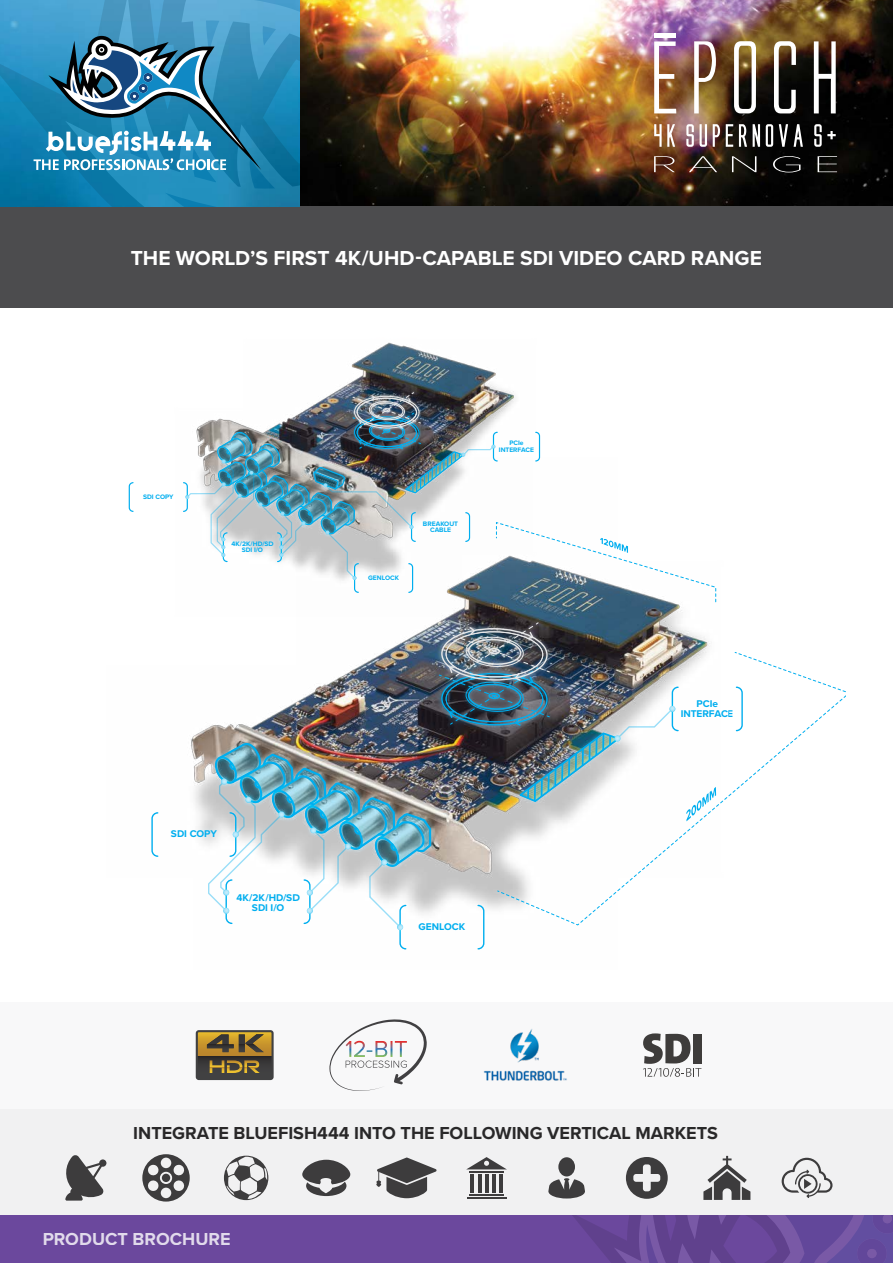
<style>
.page{position:relative;width:893px;height:1263px;background:#fff}
.page>*{position:absolute;margin:0;border:0;box-sizing:border-box;transform-origin:0 0}
.t1{font:700 21px "Proxima Nova";color:#fff}
.t2{font:700 18px "Proxima Nova";color:#292829}
.t3{font:700 18px "Proxima Nova";color:#fff}
.t4{font:700 10.2px/10.2px "Proxima Nova";color:#00aeef;text-align:center}
.t5{font:700 6.75px/6.8px "Proxima Nova";color:#00aeef;text-align:center}
</style>
<div class="page">
<img style="left:299px;top:0;width:594px;height:206px">
<div style="left:0;top:1215px;width:893px;height:48px;background:#6b489d"></div>
<svg style="left:572px;top:1215px;width:320px;height:48px"></svg>
<img style="left:191px;top:606px;width:519px;height:306px">
<img style="left:106px;top:307px;width:485px;height:309px">
<img style="left:202px;top:793px;width:5px;height:119px">
<img style="left:493px;top:648px;width:217px;height:264px">
<svg style="left:496px;top:890px;width:84px;height:36px"></svg>
<svg style="left:579px;top:727px;width:226px;height:196px"></svg>
<img style="left:492px;top:603px;width:188px;height:3px">
<img style="left:433px;top:687px;width:5px;height:45px">
<img style="left:433px;top:616px;width:123px;height:71px">
<img style="left:350px;top:390px;width:73px;height:2px">
<img style="left:459px;top:803px;width:172px;height:86px">
<img style="left:682px;top:783px;width:38px;height:42px">
<svg style="left:686px;top:787px;width:30px;height:34px"></svg>
<img style="left:685px;top:692px;width:25px;height:35px">
<img style="left:679px;top:680px;width:6px;height:57px">
<img style="left:730px;top:727px;width:19px;height:10px">
<svg style="left:734px;top:652px;width:112px;height:80px"></svg>
<img style="left:679px;top:700px;width:2px;height:18px">
<img style="left:438px;top:621px;width:241px;height:182px">
<img style="left:608px;top:729px;width:19px;height:18px">
<svg style="left:614px;top:735px;width:7px;height:6px"></svg>
<img style="left:432px;top:807px;width:5px;height:51px">
<img style="left:471px;top:899px;width:19px;height:13px">
<svg style="left:477px;top:904px;width:8px;height:46px"></svg>
<img style="left:191px;top:823px;width:16px;height:35px">
<svg style="left:151px;top:812px;width:8px;height:45px"></svg>
<img style="left:212px;top:737px;width:55px;height:3px">
<img style="left:139px;top:488px;width:39px;height:26px">
<img style="left:124px;top:477px;width:15px;height:40px">
<svg style="left:128px;top:481px;width:6px;height:31px"></svg>
<img style="left:178px;top:477px;width:4px;height:40px">
<img style="left:180px;top:490px;width:2px;height:14px">
<img style="left:182px;top:392px;width:535px;height:211px">
<img style="left:207px;top:740px;width:225px;height:210px">
<svg style="left:654px;top:156px;width:21px;height:16px"></svg>
<svg style="left:689px;top:156px;width:28px;height:16px"></svg>
<svg style="left:732px;top:156px;width:24px;height:16px"></svg>
<svg style="left:773px;top:156px;width:27px;height:16px"></svg>
<svg style="left:818px;top:156px;width:19px;height:16px"></svg>
<svg style="left:734px;top:41px;width:22px;height:72px"></svg>
<hr style="left:654px;top:34px;width:22px;height:4px;background:#fff">
<svg style="left:654px;top:41px;width:22px;height:72px"></svg>
<svg style="left:814px;top:41px;width:22px;height:72px"></svg>
<svg style="left:774px;top:41px;width:22px;height:72px"></svg>
<svg style="left:694px;top:41px;width:22px;height:72px"></svg>
<svg style="left:654px;top:124px;width:21px;height:23px"></svg>
<svg style="left:686px;top:124px;width:21px;height:23px"></svg>
<svg style="left:713px;top:124px;width:7px;height:23px"></svg>
<svg style="left:726px;top:124px;width:7px;height:23px"></svg>
<svg style="left:739px;top:124px;width:8px;height:23px"></svg>
<svg style="left:753px;top:124px;width:7px;height:23px"></svg>
<svg style="left:766px;top:124px;width:7px;height:23px"></svg>
<svg style="left:779px;top:124px;width:9px;height:23px"></svg>
<svg style="left:794px;top:124px;width:9px;height:23px"></svg>
<svg style="left:814px;top:124px;width:22px;height:23px"></svg>
<div style="left:0;top:206px;width:893px;height:101px;background:#4c4c4e"></div>
<svg style="left:0;top:0;width:34px;height:206px"></svg>
<svg style="left:34px;top:0;width:265px;height:206px"></svg>
<div style="left:0;top:1108px;width:893px;height:107px;background:#f1f1f2"></div>
<svg style="left:376px;top:1157px;width:61px;height:41px"></svg>
<svg style="left:703px;top:1156px;width:47px;height:44px"></svg>
<svg style="left:626px;top:1157px;width:42px;height:42px"></svg>
<svg style="left:142px;top:1154px;width:48px;height:47px"></svg>
<div style="left:162px;top:1174px;width:8px;height:8px;background:#3d3c3d;border-radius:50%"></div>
<svg style="left:548px;top:1178px;width:37px;height:20px"></svg>
<svg style="left:558px;top:1157px;width:17px;height:19px"></svg>
<svg style="left:65px;top:1155px;width:41px;height:45px"></svg>
<svg style="left:224px;top:1156px;width:44px;height:44px"></svg>
<svg style="left:302px;top:1160px;width:48px;height:36px"></svg>
<hr style="left:471px;top:1174px;width:3px;height:18px;background:#292829">
<hr style="left:478px;top:1174px;width:3px;height:18px;background:#292829">
<hr style="left:485px;top:1174px;width:3px;height:18px;background:#292829">
<hr style="left:492px;top:1174px;width:3px;height:18px;background:#292829">
<hr style="left:499px;top:1174px;width:3px;height:18px;background:#292829">
<hr style="left:469px;top:1194px;width:35px;height:1px;background:#292829">
<hr style="left:469px;top:1171px;width:35px;height:2px;background:#292829">
<hr style="left:467px;top:1197px;width:40px;height:2px;background:#292829">
<svg style="left:467px;top:1157px;width:39px;height:12px"></svg>
<svg style="left:782px;top:1158px;width:50px;height:40px"></svg>
<div style="left:0;top:1002px;width:893px;height:106px;background:#f8f8f9"></div>
<svg style="left:643px;top:1033px;width:58px;height:44px"></svg>
<img style="left:510px;top:1029px;width:29px;height:30px">
<img style="left:484px;top:1059px;width:83px;height:22px">
<svg style="left:196px;top:1030px;width:78px;height:50px"></svg>
<svg style="left:329px;top:1019px;width:98px;height:72px"></svg>
<h1 class="t1" style="left:131px;top:242px;width:633px">THE WORLD’S FIRST 4K/UHD-CAPABLE SDI VIDEO CARD RANGE</h1>
<p class="t5" style="left:143px;top:493px;width:32px">SDI COPY</p>
<p class="t5" style="left:231px;top:540px;width:43px">4K/2K/HD/SD<br>SDI I/O</p>
<p class="t5" style="left:368px;top:574px;width:33px">GENLOCK</p>
<p class="t5" style="left:423px;top:520px;width:37px">BREAKOUT<br>CABLE</p>
<p class="t5" style="left:499px;top:439px;width:37px">PCIe<br>INTERFACE</p>
<h3 class="t4" style="left:171px;top:829px;width:47px">SDI COPY</h3>
<h3 class="t4" style="left:236px;top:892px;width:65px">4K/2K/HD/SD<br>SDI I/O</h3>
<h3 class="t4" style="left:418px;top:921px;width:48px">GENLOCK</h3>
<h3 class="t4" style="left:681px;top:698px;width:55px">PCIe<br>INTERFACE</h3>
<h2 class="t2" style="left:133px;top:1119px;width:586px">INTEGRATE BLUEFISH444 INTO THE FOLLOWING VERTICAL MARKETS</h2>
<h2 class="t3" style="left:43px;top:1225px;width:190px">PRODUCT BROCHURE</h2>
</div>
